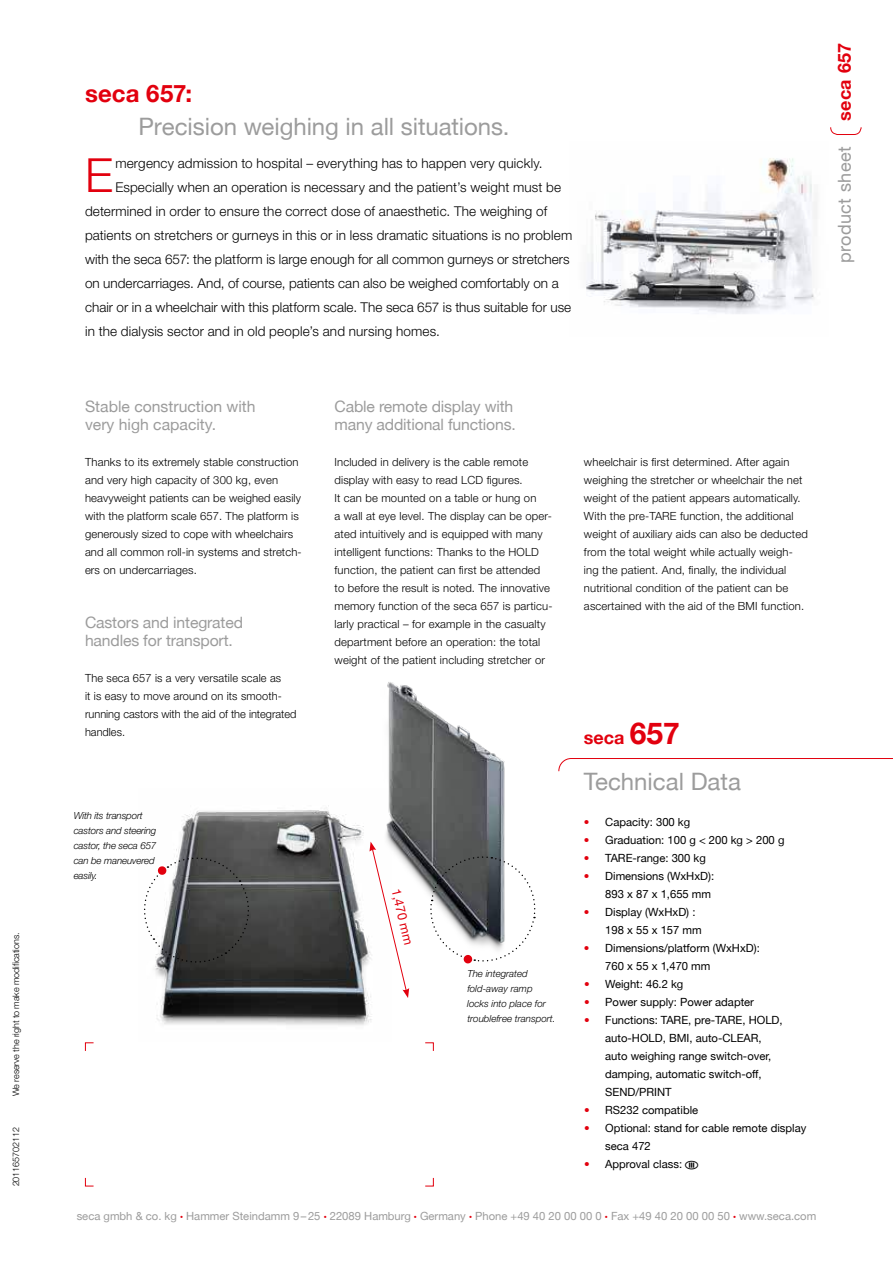
<style>
.page{position:relative;width:893px;height:1263px;background:#fff}
.page>*{position:absolute;margin:0;border:0;box-sizing:border-box;transform-origin:0 0}
.t1{font:300 47.1px "secaglobal";color:#e2000e}
.t2{font:24px "secaglobal";color:#9c9c9c}
.t3{font:700 24px "secaglobal";letter-spacing:.005em;color:#e2000e}
.t4{font:700 18px "secaglobal";letter-spacing:.025em;color:#e2000e}
.t5{font:18px "secaglobal";letter-spacing:.025em;color:#9c9c9c}
.t6{font:15.75px/18px "secaglobal";letter-spacing:-.01em;color:#9c9c9c}
.t7{font:300 13.5px "secaglobal";letter-spacing:.005em;color:#000}
.t8{font:12.75px "secaglobal";color:#e2000e}
.t9{font:300 11.25px/18px "secaglobal";letter-spacing:.015em;color:#000}
.t10{font:11.25px/18px "secaglobal";color:#000}
.t11{font:11.25px "secaglobal";color:#9c9c9c}
.t12{font:italic 300 9.75px/15px "secaglobal";letter-spacing:-.015em;color:#000}
.t13{font:300 9px "secaglobal";letter-spacing:-.01em;color:#000}
.s1{font-size:30px}
.s2{color:#e2000e}
.s3{font-size:6px;color:#e2000e}
</style>
<div class="page">
<img style="left:155px;top:805px;width:217px;height:220px">
<svg style="left:369px;top:959px;width:40px;height:39px"></svg>
<img style="left:368px;top:682px;width:137px;height:277px">
<img style="left:586px;top:158px;width:231px;height:156px">
<svg style="left:85px;top:1042px;width:9px;height:9px"></svg>
<svg style="left:85px;top:1177px;width:9px;height:10px"></svg>
<svg style="left:144px;top:852px;width:110px;height:116px"></svg>
<svg style="left:428px;top:854px;width:108px;height:108px"></svg>
<svg style="left:463px;top:954px;width:9px;height:10px"></svg>
<svg style="left:425px;top:1042px;width:9px;height:9px"></svg>
<svg style="left:425px;top:1177px;width:9px;height:10px"></svg>
<svg style="left:830px;top:127px;width:32px;height:8px"></svg>
<svg style="left:558px;top:758px;width:335px;height:14px"></svg>
<p class="t13" style="left:11px;top:1096px;width:165px;rotate:-90deg">We reserve the right to make modi昀椀cations.</p>
<p class="t13" style="left:13px;top:1186px;width:61px;rotate:-90deg">201165702112</p>
<h2 class="t3" style="left:85px;top:85px;width:108px">seca 657:</h2>
<h2 class="t2" style="left:139px;top:118px;width:373px">Precision weighing in all situations.</h2>
<h1 class="t1" style="left:85px;top:157px;width:29px">E</h1>
<p class="t7" style="left:115px;top:158px;width:429px">mergency admission to hospital – everything has to happen very quickly.</p>
<p class="t7" style="left:115px;top:182px;width:447px">Especially when an operation is necessary and the patient’s weight must be</p>
<p class="t7" style="left:85px;top:206px;width:464px">determined in order to ensure the correct dose of anaesthetic. The weighing of</p>
<p class="t7" style="left:85px;top:230px;width:489px">patients on stretchers or gurneys in this or in less dramatic situations is no problem</p>
<p class="t7" style="left:85px;top:254px;width:486px">with the seca 657: the platform is large enough for all common gurneys or stretchers</p>
<p class="t7" style="left:85px;top:278px;width:475px">on undercarriages. And, of course, patients can also be weighed comfortably on a</p>
<p class="t7" style="left:85px;top:302px;width:488px">chair or in a wheelchair with this platform scale. The seca 657 is thus suitable for use</p>
<p class="t7" style="left:85px;top:326px;width:356px">in the dialysis sector and in old people’s and nursing homes.</p>
<h3 class="t4" style="left:838px;top:121px;width:80px;rotate:-90deg">seca 657</h3>
<h3 class="t5" style="left:838px;top:263px;width:119px;rotate:-90deg">product sheet</h3>
<h3 class="t6" style="left:85px;top:399px;width:172px">Stable construction with very high capacity.</h3>
<p class="t9" style="left:85px;top:454px;width:218px">Thanks to its extremely stable construction and very high capacity of 300 kg, even heavyweight patients can be weighed easily with the platform scale 657. The platform is generously sized to cope with wheelchairs and all common roll-in systems and stretch&shy;ers on undercarriages.</p>
<h3 class="t6" style="left:85px;top:615px;width:160px">Castors and integrated handles for transport.</h3>
<p class="t9" style="left:85px;top:670px;width:213px">The seca 657 is a very versatile scale as<br>it is easy to move around on its smooth&shy;running castors with the aid of the integrated handles.</p>
<p class="t12" style="left:74px;top:809px;width:84px">With its transport castors and steering castor, the seca 657 can be maneuvered easily.</p>
<h3 class="t6" style="left:334px;top:399px;width:183px">Cable remote display with many additional functions.</h3>
<p class="t9" style="left:334px;top:454px;width:219px">Included in delivery is the cable remote display with easy to read LCD 昀椀gures.<br>It can be mounted on a table or hung on<br>a wall at eye level. The display can be oper&shy;ated intuitively and is equipped with many intelligent functions: Thanks to the HOLD function, the patient can 昀椀rst be attended to before the result is noted. The innovative memory function of the seca 657 is particu&shy;larly practical – for example in the casualty department before an operation: the total weight of the patient including stretcher or</p>
<p class="t8" style="left:401px;top:888px;width:58px;rotate:77deg">1,470 mm</p>
<p class="t12" style="left:467px;top:967px;width:90px">The integrated fold-away ramp locks into place for troublefree transport.</p>
<p class="t9" style="left:584px;top:453px;width:225px">wheelchair is 昀椀rst determined. After again weighing the stretcher or wheelchair the net weight of the patient appears automatically.<br>With the pre-TARE function, the additional weight of auxiliary aids can also be deducted from the total weight while actually weigh&shy;ing the patient. And, 昀椀nally, the individual nutritional condition of the patient can be ascertained with the aid of the BMI function.</p>
<h3 class="t4" style="left:584px;top:731px;width:97px">seca <span class="s1">657</span></h3>
<h2 class="t2" style="left:584px;top:773px;width:158px">Technical Data</h2>
<p class="t10" style="left:584px;top:814px;width:108px"><span class="s2">•</span> Capacity: 300 kg</p>
<p class="t10" style="left:584px;top:831px;width:202px"><span class="s2">•</span> Graduation: 100 g &lt; 200 kg &gt; 200 g</p>
<p class="t10" style="left:584px;top:850px;width:123px"><span class="s2">•</span> TARE-range: 300 kg</p>
<p class="t10" style="left:584px;top:868px;width:132px;text-align:right"><span class="s2">•</span> Dimensions (WxHxD):<br>893 x 87 x 1,655 mm</p>
<p class="t10" style="left:605px;top:904px;width:98px;text-indent:-21px"><span class="s2">•</span> Display (WxHxD) :<br>198 x 55 x 157 mm</p>
<p class="t10" style="left:605px;top:940px;width:156px;text-indent:-21px"><span class="s2">•</span> Dimensions/platform (WxHxD):<br>760 x 55 x 1,470 mm</p>
<p class="t10" style="left:584px;top:975px;width:101px"><span class="s2">•</span> Weight: 46.2 kg</p>
<p class="t10" style="left:584px;top:994px;width:171px"><span class="s2">•</span> Power supply: Power adapter</p>
<p class="t10" style="left:605px;top:1012px;width:179px;text-indent:-21px"><span class="s2">•</span> Functions: TARE, pre-TARE, HOLD, auto-HOLD, BMI, auto-CLEAR, auto weighing range switch-over, damping, automatic switch-off,<br>SEND/PRINT</p>
<p class="t10" style="left:584px;top:1101px;width:116px"><span class="s2">•</span> RS232 compatible</p>
<p class="t10" style="left:605px;top:1120px;width:203px;text-indent:-21px"><span class="s2">•</span> Optional: stand for cable remote display seca 472</p>
<p class="t10" style="left:584px;top:1155px;width:100px"><span class="s2">•</span> Approval class:</p>
<p class="t11" style="left:77px;top:1212px;width:741px">seca gmbh &amp; co. kg <span class="s3">•</span> Hammer Steindamm 9 – 25 <span class="s3">•</span> 22089 Hamburg <span class="s3">•</span> Germany <span class="s3">•</span> Phone +49 40 20 00 00 0 <span class="s3">•</span> Fax +49 40 20 00 00 50 <span class="s3">•</span> www.seca.com</p>
</div>
